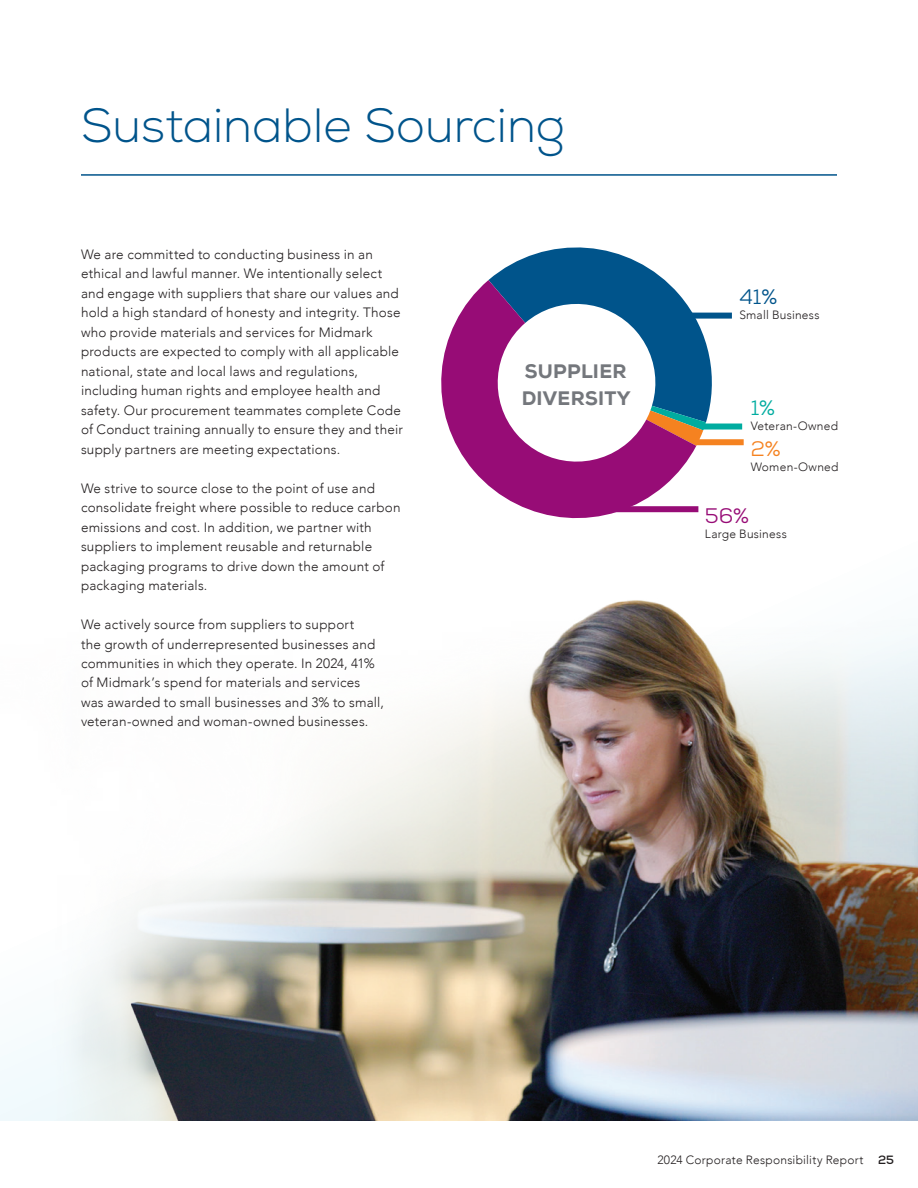
<style>
.page{position:relative;width:918px;height:1188px;background:#fff}
.page>*{position:absolute;margin:0;border:0;box-sizing:border-box;transform-origin:0 0}
.t1{font:300 48px "Nexa";color:#00548b}
.t2{font:21px "Nexa";color:#970c76}
.t3{font:21px "Nexa";color:#00548b}
.t4{font:21px "Nexa";color:#00aca0}
.t5{font:21px "Nexa";color:#f58220}
.t6{font:800 19.5px/27px "Nexa";letter-spacing:.015em;color:#74777c}
.t7{font:300 13.5px/19.5px "Avenir";letter-spacing:.015em;color:#231f20}
.t8{font:300 12px "Avenir";letter-spacing:.02em;color:#231f20}
.s1{font-family:"Nexa";font-weight:700}
</style>
<div class="page">
<img style="left:0;top:600px;width:918px;height:520px">
<hr style="left:81px;top:174px;width:756px;height:2px;background:#00548b">
<svg style="left:488px;top:247px;width:231px;height:175px"></svg>
<svg style="left:441px;top:280px;width:255px;height:239px;fill:#970c76"></svg>
<svg style="left:488px;top:295px;width:218px;height:176px"></svg>
<div style="left:701px;top:424px;width:41px;height:6px;background:#00aca0"></div>
<div style="left:696px;top:439px;width:48px;height:6px;background:#f58220"></div>
<div style="left:608px;top:506px;width:90px;height:6px;background:#970c76"></div>
<div style="left:687px;top:313px;width:45px;height:6px;background:#00548b"></div>
<h1 class="t1" style="left:81px;top:97px;width:486px">Sustainable Sourcing</h1>
<p class="t7" style="left:81px;top:244px;width:323px">We are committed to conducting business in an ethical and lawful manner. We intentionally select and engage with suppliers that share our values and hold a high standard of honesty and integrity. Those who provide materials and services for Midmark products are expected to comply with all applicable national, state and local laws and regulations, including human rights and employee health and safety. Our procurement teammates complete Code of Conduct training annually to ensure they and their supply partners are meeting expectations.</p>
<p class="t7" style="left:81px;top:478px;width:321px">We strive to source close to the point of use and consolidate freight where possible to reduce carbon emissions and cost. In addition, we partner with suppliers to implement reusable and returnable packaging programs to drive down the amount of packaging materials.</p>
<p class="t7" style="left:81px;top:615px;width:304px">We actively source from suppliers to support<br>the growth of underrepresented businesses and communities in which they operate. In 2024, 41% of Midmark’s spend for materials and services was awarded to small businesses and 3% to small, veteran-owned and woman-owned businesses.</p>
<h3 class="t6" style="left:522px;top:358px;width:110px">SUPPLIER<br>DIVERSITY</h3>
<h2 class="t3" style="left:739px;top:283px;width:39px">41%</h2>
<p class="t8" style="left:739px;top:308px;width:82px">Small Business</p>
<h2 class="t4" style="left:751px;top:394px;width:26px">1%</h2>
<p class="t8" style="left:751px;top:419px;width:89px">Veteran-Owned</p>
<h2 class="t5" style="left:751px;top:435px;width:31px">2%</h2>
<p class="t8" style="left:751px;top:460px;width:89px">Women-Owned</p>
<h2 class="t2" style="left:705px;top:502px;width:46px">56%</h2>
<p class="t8" style="left:705px;top:527px;width:83px">Large Business</p>
<p class="t8" style="left:657px;top:1153px;width:238px">2024 Corporate Responsibility Report <span class="s1">25</span></p>
</div>
